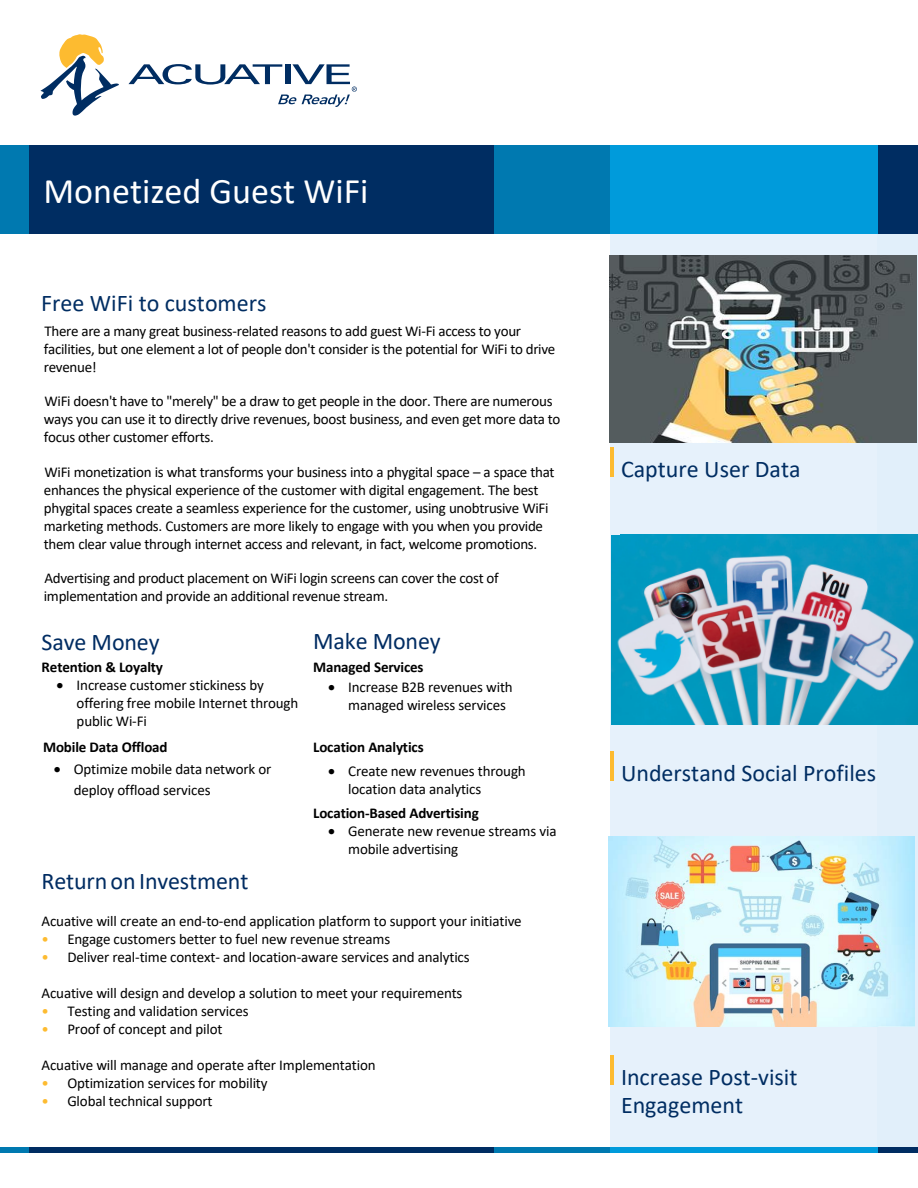
<style>
.page{position:relative;width:918px;height:1188px;background:#fff}
.page>*{position:absolute;margin:0;border:0;box-sizing:border-box;transform-origin:0 0}
.t1{font:36px "Calibri";color:#fff}
.t2{font:24px/28.8px "Calibri";color:#002d62}
.t3{font:24px "Calibri";letter-spacing:-.005em;color:#002c62}
.t4{font:15px/18px "Calibri";letter-spacing:-.02em;color:#000}
.t5{font:700 15px "Calibri";letter-spacing:-.01em;color:#000}
.s1{color:#fdbb30}
</style>
<div class="page">
<div style="left:610px;top:229px;width:308px;height:919px;background:#e6f1fb"></div>
<div style="left:878px;top:234px;width:40px;height:914px;background:#e1effa"></div>
<div style="left:0;top:145px;width:918px;height:89px;background:#002d62"></div>
<div style="left:495px;top:145px;width:369px;height:89px;background:#0079b0"></div>
<div style="left:0;top:145px;width:28px;height:89px;background:#0079b0"></div>
<div style="left:610px;top:145px;width:268px;height:89px;background:#009bdb"></div>
<svg style="left:41px;top:34px;width:78px;height:82px"></svg>
<svg style="left:129px;top:64px;width:228px;height:43px"></svg>
<div style="left:0;top:1148px;width:918px;height:5px;background:#002d62"></div>
<div style="left:495px;top:1148px;width:369px;height:5px;background:#0079b0"></div>
<div style="left:0;top:1148px;width:28px;height:5px;background:#0079b0"></div>
<div style="left:610px;top:1148px;width:268px;height:5px;background:#009bdb"></div>
<hr style="left:610px;top:448px;width:3px;height:29px;background:#fdbb30">
<img style="left:612px;top:534px;width:305px;height:190px">
<hr style="left:610px;top:752px;width:3px;height:29px;background:#fdbb30">
<hr style="left:610px;top:1055px;width:3px;height:29px;background:#fdbb30">
<img style="left:608px;top:837px;width:307px;height:189px">
<img style="left:609px;top:255px;width:307px;height:187px">
<h1 class="t1" style="left:44px;top:166px;width:326px">Monetized Guest WiFi</h1>
<h2 class="t2" style="left:41px;top:288px;width:227px">Free WiFi to customers</h2>
<p class="t4" style="left:44px;top:321px;width:513px">There are a many great business-related reasons to add guest Wi-Fi access to your facilities, but one element a lot of people don't consider is the potential for WiFi to drive revenue!</p>
<p class="t4" style="left:44px;top:392px;width:518px">WiFi doesn't have to "merely" be a draw to get people in the door. There are numerous ways you can use it to directly drive revenues, boost business, and even get more data to focus other customer efforts.</p>
<p class="t4" style="left:44px;top:462px;width:512px">WiFi monetization is what transforms your business into a phygital space – a space that enhances the physical experience of the customer with digital engagement. The best phygital spaces create a seamless experience for the customer, using unobtrusive WiFi marketing methods. Customers are more likely to engage with you when you provide them clear value through internet access and relevant, in fact, welcome promotions.</p>
<p class="t4" style="left:44px;top:569px;width:456px">Advertising and product placement on WiFi login screens can cover the cost of implementation and provide an additional revenue stream.</p>
<h2 class="t3" style="left:42px;top:625px;width:119px">Save Money</h2>
<p class="t5" style="left:42px;top:656px;width:123px">Retention &amp; Loyalty</p>
<p class="t4" style="left:77px;top:675px;width:223px;text-indent:-20px">• Increase customer stickiness by offering free mobile Internet through public Wi-Fi</p>
<p class="t5" style="left:43px;top:736px;width:126px">Mobile Data Offload</p>
<p class="t4" style="left:74px;top:758px;width:199px;line-height:20.9px;text-indent:-20px">• Optimize mobile data network or deploy offload services</p>
<h2 class="t3" style="left:313px;top:625px;width:129px">Make Money</h2>
<p class="t5" style="left:313px;top:656px;width:112px">Managed Services</p>
<p class="t4" style="left:348px;top:678px;width:166px;text-indent:-20px">• Increase B2B revenues with managed wireless services</p>
<p class="t5" style="left:313px;top:736px;width:112px">Location Analytics</p>
<p class="t4" style="left:348px;top:761px;width:179px;text-indent:-20px">• Create new revenues through location data analytics</p>
<p class="t5" style="left:313px;top:803px;width:167px">Location-Based Advertising</p>
<p class="t4" style="left:348px;top:822px;width:210px;text-indent:-20px">• Generate new revenue streams via mobile advertising</p>
<h2 class="t3" style="left:41px;top:864px;width:208px">Return on Investment</h2>
<p class="t4" style="left:42px;top:912px;width:482px">Acuative will create an end-to-end application platform to support your initiative</p>
<p class="t4" style="left:42px;top:930px;width:350px"><span class="s1">•</span> Engage customers better to fuel new revenue streams</p>
<p class="t4" style="left:42px;top:948px;width:430px"><span class="s1">•</span> Deliver real-time context- and location-aware services and analytics</p>
<p class="t4" style="left:42px;top:984px;width:422px">Acuative will design and develop a solution to meet your requirements</p>
<p class="t4" style="left:42px;top:1002px;width:209px"><span class="s1">•</span> Testing and validation services</p>
<p class="t4" style="left:42px;top:1020px;width:182px"><span class="s1">•</span> Proof of concept and pilot</p>
<p class="t4" style="left:42px;top:1056px;width:336px">Acuative will manage and operate after Implementation</p>
<p class="t4" style="left:42px;top:1074px;width:228px"><span class="s1">•</span> Optimization services for mobility</p>
<p class="t4" style="left:42px;top:1092px;width:173px"><span class="s1">•</span> Global technical support</p>
<h2 class="t2" style="left:621px;top:454px;width:181px">Capture User Data</h2>
<h2 class="t2" style="left:621px;top:758px;width:257px">Understand Social Profiles</h2>
<h2 class="t2" style="left:621px;top:1062px;width:178px">Increase Post-visit<br>Engagement</h2>
</div>
